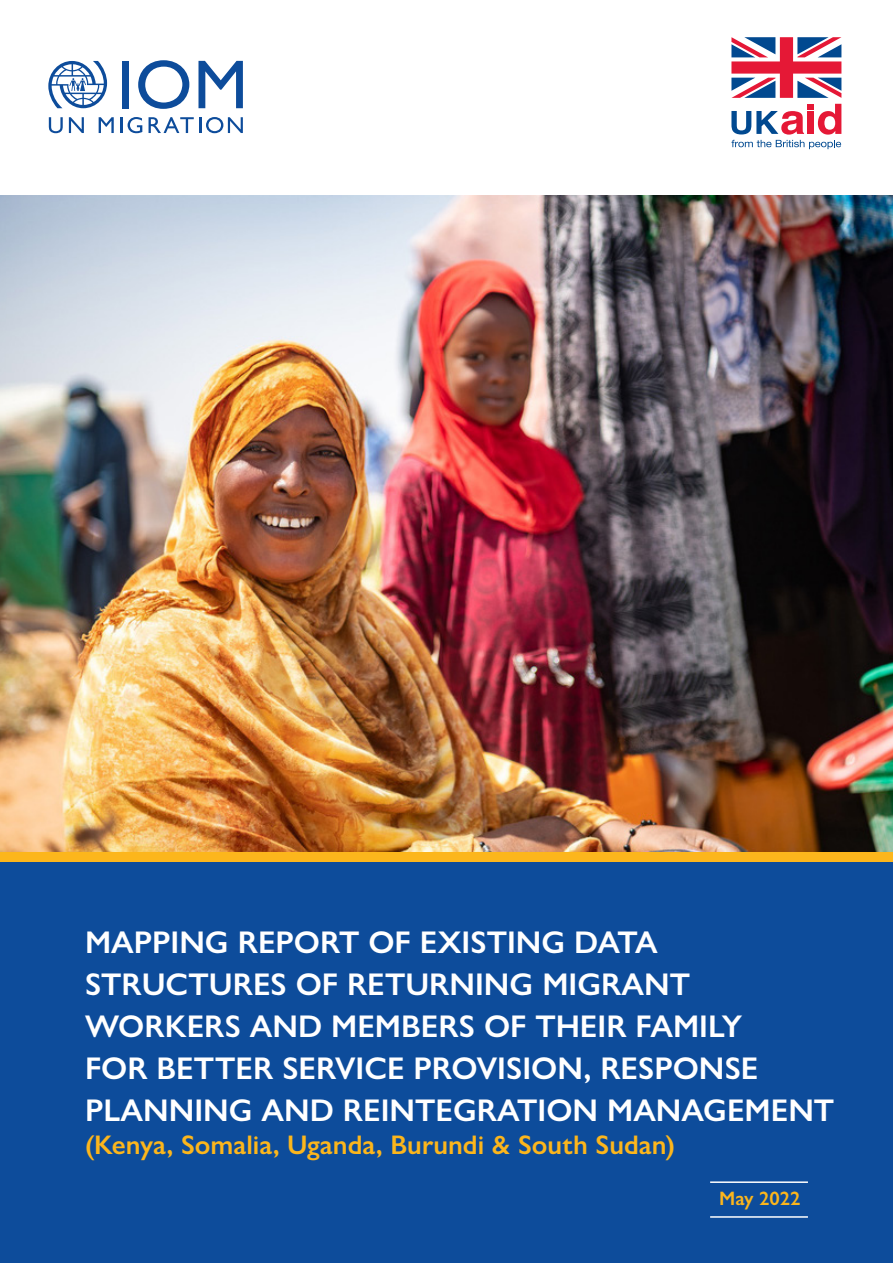
<style>
.page{position:relative;width:893px;height:1263px;background:#fff}
.page>*{position:absolute;margin:0;border:0;box-sizing:border-box;transform-origin:0 0}
.First_Level{font:600 31.5px/42px "Gill Sans Nova";color:#fff}
.First_Level-2{font:600 27px "Gill Sans Nova";color:#fcb61c}
.First_Level-3{font:600 19.5px "Gill Sans Nova";color:#fcb61c}
</style>
<div class="page">
<div style="left:0;top:853px;width:893px;height:410px;background:#0d4c9b"></div>
<img style="left:0;top:196px;width:893px;height:656px">
<div style="left:122px;top:61px;width:7px;height:47px;background:#0d4c9b"></div>
<svg style="left:138px;top:60px;width:51px;height:49px"></svg>
<svg style="left:198px;top:61px;width:45px;height:47px"></svg>
<svg style="left:49px;top:117px;width:14px;height:16px"></svg>
<svg style="left:69px;top:117px;width:15px;height:16px"></svg>
<svg style="left:99px;top:117px;width:15px;height:16px"></svg>
<hr style="left:120px;top:117px;width:3px;height:16px;background:#0d4c9b">
<svg style="left:128px;top:117px;width:14px;height:16px"></svg>
<svg style="left:149px;top:117px;width:94px;height:16px"></svg>
<svg style="left:48px;top:61px;width:59px;height:47px"></svg>
<svg style="left:731px;top:37px;width:110px;height:61px"></svg>
<svg style="left:731px;top:104px;width:110px;height:45px"></svg>
<div style="left:0;top:852px;width:893px;height:9px;background:#fcb61c"></div>
<hr style="left:710px;top:1181px;width:98px;height:2px;background:#fff">
<hr style="left:710px;top:1216px;width:98px;height:2px;background:#fff">
<p class="First_Level" style="left:85px;top:921px;width:751px">MAPPING REPORT OF EXISTING DATA STRUCTURES OF RETURNING MIGRANT WORKERS AND MEMBERS OF THEIR FAMILY<br>FOR BETTER SERVICE PROVISION, RESPONSE PLANNING AND REINTEGRATION MANAGEMENT</p>
<p class="First_Level-2" style="left:85px;top:1128px;width:591px">(Kenya, Somalia, Uganda, Burundi &amp; South Sudan)</p>
<p class="First_Level-3" style="left:719px;top:1186px;width:83px">May 2022</p>
</div>
